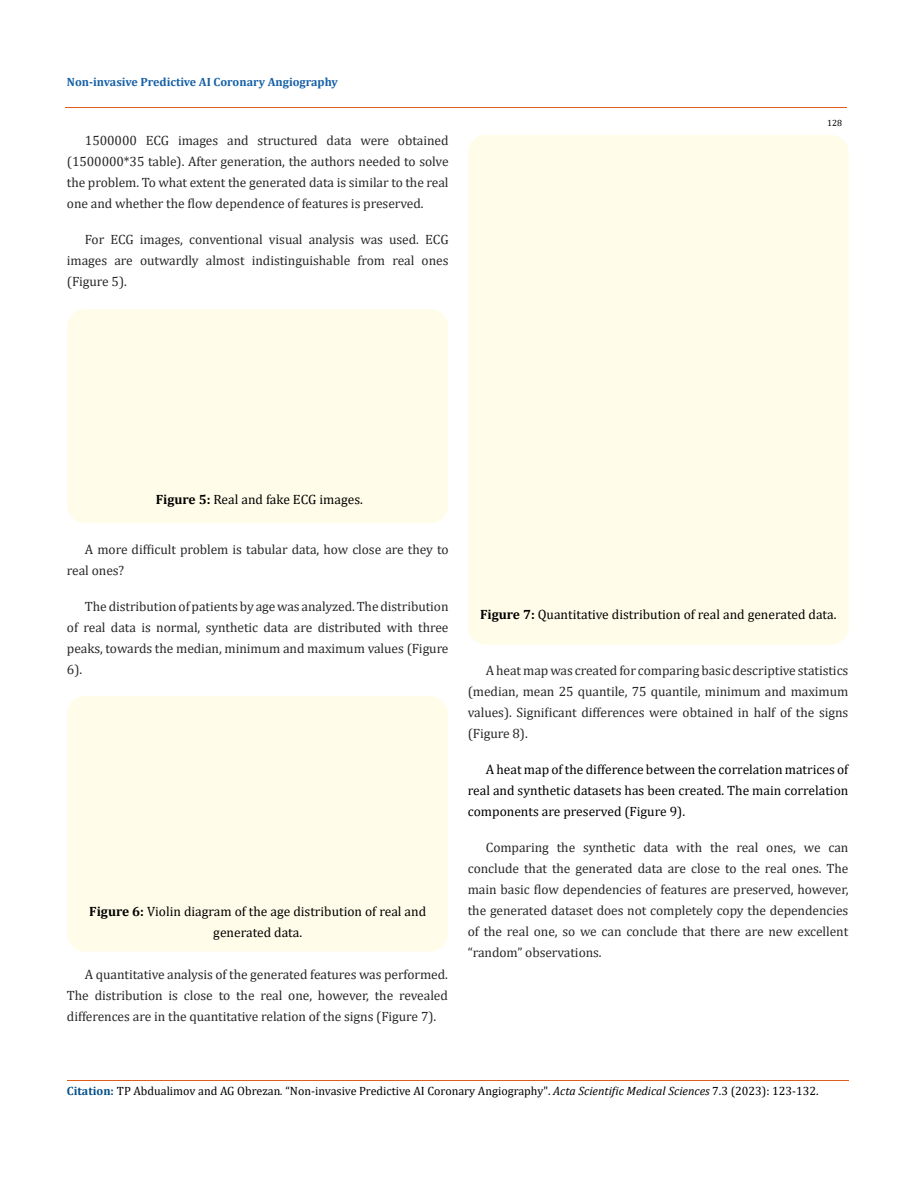
<style>
.page{position:relative;width:917px;height:1188px;background:#fff}
.page>*{position:absolute;margin:0;border:0;box-sizing:border-box;transform-origin:0 0}
.t1{font:13.5px/21px "Cambria";letter-spacing:-.005em;color:#292929;text-align:justify}
.t2{font:13.5px/21px "Cambria";color:#000;text-align:center}
.t3{font:12px "Cambria";color:#000}
.t4{font:700 12px "Cambria";color:#1560a6}
.t5{font:9px "Cambria";color:#000}
.s1{font-weight:700}
.s2{font-weight:700;color:#035089}
.s3{font-style:italic}
</style>
<div class="page">
<div style="left:67px;top:309px;width:381px;height:214px;background:#fffde9;border-radius:18px"></div>
<div style="left:67px;top:696px;width:381px;height:256px;background:#fffde9;border-radius:18px"></div>
<div style="left:468px;top:135px;width:380px;height:510px;background:#fffde9;border-radius:18px"></div>
<hr style="left:65px;top:108px;width:782px;height:1px;background:#e05d1a">
<hr style="left:67px;top:1080px;width:781px;height:1px;background:#e05d1a">
<p class="t4" style="left:67px;top:73px;width:272px">Non-invasive Predictive AI Coronary Angiography</p>
<p class="t1" style="left:67px;top:130px;width:383px;text-indent:18px">1500000 ECG images and structured data were obtained (1500000*35 table). After generation, the authors needed to solve the problem. To what extent the generated data is similar to the real one and whether the flow dependence of features is preserved.</p>
<p class="t1" style="left:67px;top:229px;width:383px;text-indent:18px">For ECG images, conventional visual analysis was used. ECG images are outwardly almost indistinguishable from real ones (Figure 5).</p>
<p class="t5" style="left:827px;top:118px;width:16px">128</p>
<p class="t2" style="left:156px;top:489px;width:209px"><span class="s1">Figure 5:</span> Real and fake ECG images.</p>
<p class="t1" style="left:67px;top:538px;width:383px;text-indent:18px">A more difficult problem is tabular data, how close are they to real ones?</p>
<p class="t1" style="left:67px;top:595px;width:383px;text-indent:18px">The distribution of patients by age was analyzed. The distribution of real data is normal, synthetic data are distributed with three peaks, towards the median, minimum and maximum values (Figure 6).</p>
<p class="t2" style="left:89px;top:901px;width:338px"><span class="s1">Figure 6:</span> Violin diagram of the age distribution of real and generated data.</p>
<p class="t1" style="left:67px;top:963px;width:382px;text-indent:18px">A quantitative analysis of the generated features was performed.<br>The distribution is close to the real one, however, the revealed differences are in the quantitative relation of the signs (Figure 7).</p>
<p class="t2" style="left:480px;top:603px;width:358px"><span class="s1">Figure 7:</span> Quantitative distribution of real and generated data.</p>
<p class="t1" style="left:468px;top:660px;width:382px;text-indent:18px">A heat map was created for comparing basic descriptive statistics (median, mean 25 quantile, 75 quantile, minimum and maximum values). Significant differences were obtained in half of the signs (Figure 8).</p>
<p class="t2" style="left:468px;top:759px;width:382px;text-align:justify;text-indent:18px">A heat map of the difference between the correlation matrices of real and synthetic datasets has been created. The main correlation components are preserved (Figure 9).</p>
<p class="t1" style="left:468px;top:837px;width:382px;text-indent:18px">Comparing the synthetic data with the real ones, we can conclude that the generated data are close to the real ones. The main basic flow dependencies of features are preserved, however, the generated dataset does not completely copy the dependencies of the real one, so we can conclude that there are new excellent “random” observations.</p>
<p class="t3" style="left:67px;top:1084px;width:753px"><span class="s2">Citation:</span> TP Abdualimov and AG Obrezan<span class="s3">.</span> “Non-invasive Predictive AI Coronary Angiography". <span class="s3">Acta Scientific Medical Sciences</span> 7.3 (2023): 123-132.</p>
</div>
